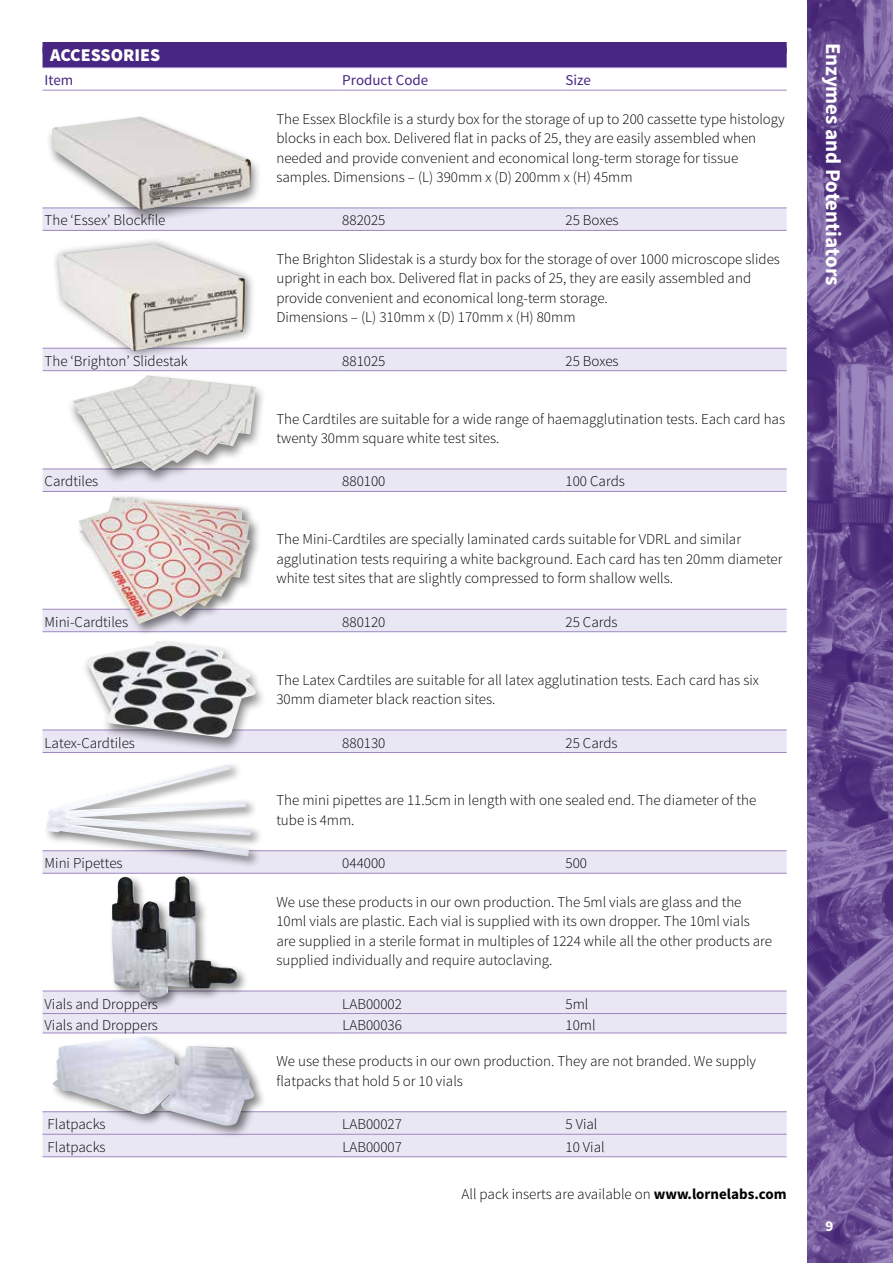
<style>
.page{position:relative;width:893px;height:1263px;background:#fff}
.page>*{position:absolute;margin:0;border:0;box-sizing:border-box;transform-origin:0 0}
.t1{font:700 21px "Source Sans Pro";color:#fff}
.t2{font:900 18px "Source Sans Pro";color:#fff}
.t3{font:300 15px/19.5px "Source Sans Pro";color:#000}
.t4{font:15px "Source Sans Pro";color:#482683}
.t5{font:700 15px "Source Sans Pro";color:#fff}
.s1{font-weight:700}
</style>
<div class="page">
<img style="left:808px;top:0;width:85px;height:1263px">
<div style="left:43px;top:42px;width:744px;height:25px;background:#482683"></div>
<hr style="left:43px;top:67px;width:297px;height:1px;background:#9d88bf">
<hr style="left:340px;top:67px;width:223px;height:1px;background:#9d88bf">
<hr style="left:563px;top:67px;width:224px;height:1px;background:#9d88bf">
<hr style="left:43px;top:90px;width:297px;height:1px;background:#9d88bf">
<hr style="left:340px;top:90px;width:223px;height:1px;background:#9d88bf">
<hr style="left:563px;top:90px;width:224px;height:1px;background:#9d88bf">
<div style="left:43px;top:209px;width:744px;height:21px;background:#eae7f4"></div>
<hr style="left:43px;top:208px;width:297px;height:1px;background:#9d88bf">
<hr style="left:340px;top:208px;width:223px;height:1px;background:#9d88bf">
<hr style="left:563px;top:208px;width:224px;height:1px;background:#9d88bf">
<hr style="left:43px;top:230px;width:297px;height:1px;background:#9d88bf">
<hr style="left:340px;top:230px;width:223px;height:1px;background:#9d88bf">
<hr style="left:563px;top:230px;width:224px;height:1px;background:#9d88bf">
<div style="left:43px;top:349px;width:744px;height:21px;background:#eae7f4"></div>
<hr style="left:43px;top:348px;width:297px;height:1px;background:#9d88bf">
<hr style="left:340px;top:348px;width:223px;height:1px;background:#9d88bf">
<hr style="left:563px;top:348px;width:224px;height:1px;background:#9d88bf">
<hr style="left:43px;top:370px;width:297px;height:1px;background:#9d88bf">
<hr style="left:340px;top:370px;width:223px;height:1px;background:#9d88bf">
<hr style="left:563px;top:370px;width:224px;height:1px;background:#9d88bf">
<div style="left:43px;top:470px;width:744px;height:21px;background:#eae7f4"></div>
<hr style="left:43px;top:469px;width:297px;height:1px;background:#9d88bf">
<hr style="left:340px;top:469px;width:223px;height:1px;background:#9d88bf">
<hr style="left:563px;top:469px;width:224px;height:1px;background:#9d88bf">
<hr style="left:43px;top:491px;width:297px;height:1px;background:#9d88bf">
<hr style="left:340px;top:491px;width:223px;height:1px;background:#9d88bf">
<hr style="left:563px;top:491px;width:224px;height:1px;background:#9d88bf">
<div style="left:43px;top:610px;width:744px;height:21px;background:#eae7f4"></div>
<hr style="left:43px;top:609px;width:297px;height:1px;background:#9d88bf">
<hr style="left:340px;top:609px;width:223px;height:1px;background:#9d88bf">
<hr style="left:563px;top:609px;width:224px;height:1px;background:#9d88bf">
<hr style="left:43px;top:631px;width:297px;height:1px;background:#9d88bf">
<hr style="left:340px;top:631px;width:223px;height:1px;background:#9d88bf">
<hr style="left:563px;top:631px;width:224px;height:1px;background:#9d88bf">
<div style="left:43px;top:731px;width:744px;height:21px;background:#eae7f4"></div>
<hr style="left:43px;top:730px;width:297px;height:1px;background:#9d88bf">
<hr style="left:340px;top:730px;width:223px;height:1px;background:#9d88bf">
<hr style="left:563px;top:730px;width:224px;height:1px;background:#9d88bf">
<hr style="left:43px;top:752px;width:297px;height:1px;background:#9d88bf">
<hr style="left:340px;top:752px;width:223px;height:1px;background:#9d88bf">
<hr style="left:563px;top:752px;width:224px;height:1px;background:#9d88bf">
<svg style="left:43px;top:851px;width:744px;height:22px;background:#e8e4f2"></svg>
<hr style="left:43px;top:850px;width:297px;height:1px;background:#9d88bf">
<hr style="left:340px;top:850px;width:223px;height:1px;background:#9d88bf">
<hr style="left:563px;top:850px;width:224px;height:1px;background:#9d88bf">
<hr style="left:43px;top:873px;width:297px;height:1px;background:#9d88bf">
<hr style="left:340px;top:873px;width:223px;height:1px;background:#9d88bf">
<hr style="left:563px;top:873px;width:224px;height:1px;background:#9d88bf">
<div style="left:43px;top:992px;width:744px;height:40px;background:#eae7f4"></div>
<hr style="left:43px;top:991px;width:297px;height:1px;background:#9d88bf">
<hr style="left:340px;top:991px;width:223px;height:1px;background:#9d88bf">
<hr style="left:563px;top:991px;width:224px;height:1px;background:#9d88bf">
<hr style="left:43px;top:1013px;width:297px;height:1px;background:#9d88bf">
<hr style="left:340px;top:1013px;width:223px;height:1px;background:#9d88bf">
<hr style="left:563px;top:1013px;width:224px;height:1px;background:#9d88bf">
<hr style="left:43px;top:1032px;width:297px;height:1px;background:#9d88bf">
<hr style="left:340px;top:1032px;width:223px;height:1px;background:#9d88bf">
<hr style="left:563px;top:1032px;width:224px;height:1px;background:#9d88bf">
<div style="left:43px;top:1112px;width:744px;height:44px;background:#eae7f4"></div>
<hr style="left:43px;top:1111px;width:297px;height:1px;background:#9d88bf">
<hr style="left:340px;top:1111px;width:223px;height:1px;background:#9d88bf">
<hr style="left:563px;top:1111px;width:224px;height:1px;background:#9d88bf">
<hr style="left:43px;top:1134px;width:297px;height:1px;background:#9d88bf">
<hr style="left:340px;top:1134px;width:223px;height:1px;background:#9d88bf">
<hr style="left:563px;top:1134px;width:224px;height:1px;background:#9d88bf">
<hr style="left:43px;top:1156px;width:297px;height:1px;background:#9d88bf">
<hr style="left:340px;top:1156px;width:223px;height:1px;background:#9d88bf">
<hr style="left:563px;top:1156px;width:224px;height:1px;background:#9d88bf">
<div style="left:45px;top:114px;width:217px;height:111px;background:#000;opacity:.5"></div>
<img style="left:52px;top:117px;width:199px;height:93px">
<div style="left:51px;top:236px;width:205px;height:125px;background:#000;opacity:.5"></div>
<img style="left:58px;top:244px;width:187px;height:107px">
<div style="left:67px;top:373px;width:200px;height:113px;background:#000;opacity:.5"></div>
<img style="left:72px;top:375px;width:184px;height:96px">
<div style="left:80px;top:639px;width:187px;height:114px;background:#000;opacity:.5"></div>
<img style="left:84px;top:641px;width:175px;height:97px">
<div style="left:76px;top:493px;width:186px;height:143px;background:#000;opacity:.5"></div>
<img style="left:78px;top:496px;width:172px;height:128px">
<div style="left:44px;top:762px;width:220px;height:106px;background:#000;opacity:.5"></div>
<img style="left:47px;top:764px;width:204px;height:92px">
<div style="left:109px;top:873px;width:141px;height:138px;background:#000;opacity:.5"></div>
<img style="left:112px;top:876px;width:125px;height:122px">
<div style="left:50px;top:1033px;width:216px;height:105px;background:#000;opacity:.5"></div>
<img style="left:53px;top:1036px;width:202px;height:90px">
<p class="t2" style="left:50px;top:44px;width:112px">ACCESSORIES</p>
<p class="t4" style="left:45px;top:71px;width:30px">Item</p>
<p class="t4" style="left:342px;top:71px;width:88px">Product Code</p>
<p class="t4" style="left:566px;top:71px;width:27px">Size</p>
<p class="t3" style="left:276px;top:109px;width:510px">The Essex Blockfile is a sturdy box for the storage of up to 200 cassette type histology blocks in each box. Delivered flat in packs of 25, they are easily assembled when needed and provide convenient and economical long-term storage for tissue samples. Dimensions – (L) 390mm x (D) 200mm x (H) 45mm</p>
<p class="t3" style="left:45px;top:211px;width:122px">The ‘Essex’ Blockfile</p>
<p class="t3" style="left:342px;top:211px;width:45px">882025</p>
<p class="t3" style="left:566px;top:211px;width:55px">25 Boxes</p>
<p class="t3" style="left:276px;top:249px;width:505px">The Brighton Slidestak is a sturdy box for the storage of over 1000 microscope slides upright in each box. Delivered flat in packs of 25, they are easily assembled and provide convenient and economical long-term storage.<br>Dimensions – (L) 310mm x (D) 170mm x (H) 80mm</p>
<p class="t3" style="left:45px;top:351px;width:145px">The ‘Brighton’ Slidestak</p>
<p class="t3" style="left:342px;top:351px;width:45px">881025</p>
<p class="t3" style="left:566px;top:351px;width:55px">25 Boxes</p>
<p class="t3" style="left:276px;top:409px;width:510px">The Cardtiles are suitable for a wide range of haemagglutination tests. Each card has twenty 30mm square white test sites.</p>
<p class="t3" style="left:45px;top:472px;width:55px">Cardtiles</p>
<p class="t3" style="left:342px;top:472px;width:45px">880100</p>
<p class="t3" style="left:566px;top:472px;width:61px">100 Cards</p>
<p class="t3" style="left:276px;top:530px;width:508px">The Mini-Cardtiles are specially laminated cards suitable for VDRL and similar agglutination tests requiring a white background. Each card has ten 20mm diameter white test sites that are slightly compressed to form shallow wells.</p>
<p class="t3" style="left:45px;top:612px;width:85px">Mini-Cardtiles</p>
<p class="t3" style="left:342px;top:612px;width:45px">880120</p>
<p class="t3" style="left:566px;top:612px;width:54px">25 Cards</p>
<p class="t3" style="left:276px;top:670px;width:484px">The Latex Cardtiles are suitable for all latex agglutination tests. Each card has six<br>30mm diameter black reaction sites.</p>
<p class="t3" style="left:45px;top:733px;width:92px">Latex-Cardtiles</p>
<p class="t3" style="left:342px;top:733px;width:45px">880130</p>
<p class="t3" style="left:566px;top:733px;width:54px">25 Cards</p>
<p class="t3" style="left:276px;top:791px;width:481px">The mini pipettes are 11.5cm in length with one sealed end. The diameter of the tube is 4mm.</p>
<p class="t3" style="left:45px;top:854px;width:80px">Mini Pipettes</p>
<p class="t3" style="left:342px;top:854px;width:45px">044000</p>
<p class="t3" style="left:566px;top:854px;width:23px">500</p>
<p class="t3" style="left:276px;top:892px;width:497px">We use these products in our own production. The 5ml vials are glass and the 10ml vials are plastic. Each vial is supplied with its own dropper. The 10ml vials are supplied in a sterile format in multiples of 1224 while all the other products are supplied individually and require autoclaving.</p>
<p class="t3" style="left:45px;top:994px;width:115px">Vials and Droppers</p>
<p class="t3" style="left:342px;top:994px;width:61px">LAB00002</p>
<p class="t3" style="left:566px;top:994px;width:24px">5ml</p>
<p class="t3" style="left:45px;top:1015px;width:115px">Vials and Droppers</p>
<p class="t3" style="left:342px;top:1015px;width:61px">LAB00036</p>
<p class="t3" style="left:566px;top:1015px;width:32px">10ml</p>
<p class="t3" style="left:276px;top:1052px;width:481px">We use these products in our own production. They are not branded. We supply flatpacks that hold 5 or 10 vials</p>
<p class="t3" style="left:48px;top:1115px;width:60px">Flatpacks</p>
<p class="t3" style="left:342px;top:1115px;width:61px">LAB00027</p>
<p class="t3" style="left:566px;top:1115px;width:33px">5 Vial</p>
<p class="t3" style="left:48px;top:1137px;width:60px">Flatpacks</p>
<p class="t3" style="left:342px;top:1137px;width:61px">LAB00007</p>
<p class="t3" style="left:566px;top:1137px;width:41px">10 Vial</p>
<p class="t3" style="left:462px;top:1184px;width:327px">All pack inserts are available on <span class="s1">www.lornelabs.com</span></p>
<h1 class="t1" style="left:847px;top:43px;width:244px;rotate:90deg">Enzymes and Potentiators</h1>
<p class="t5" style="left:825px;top:1216px;width:9px">9</p>
</div>
